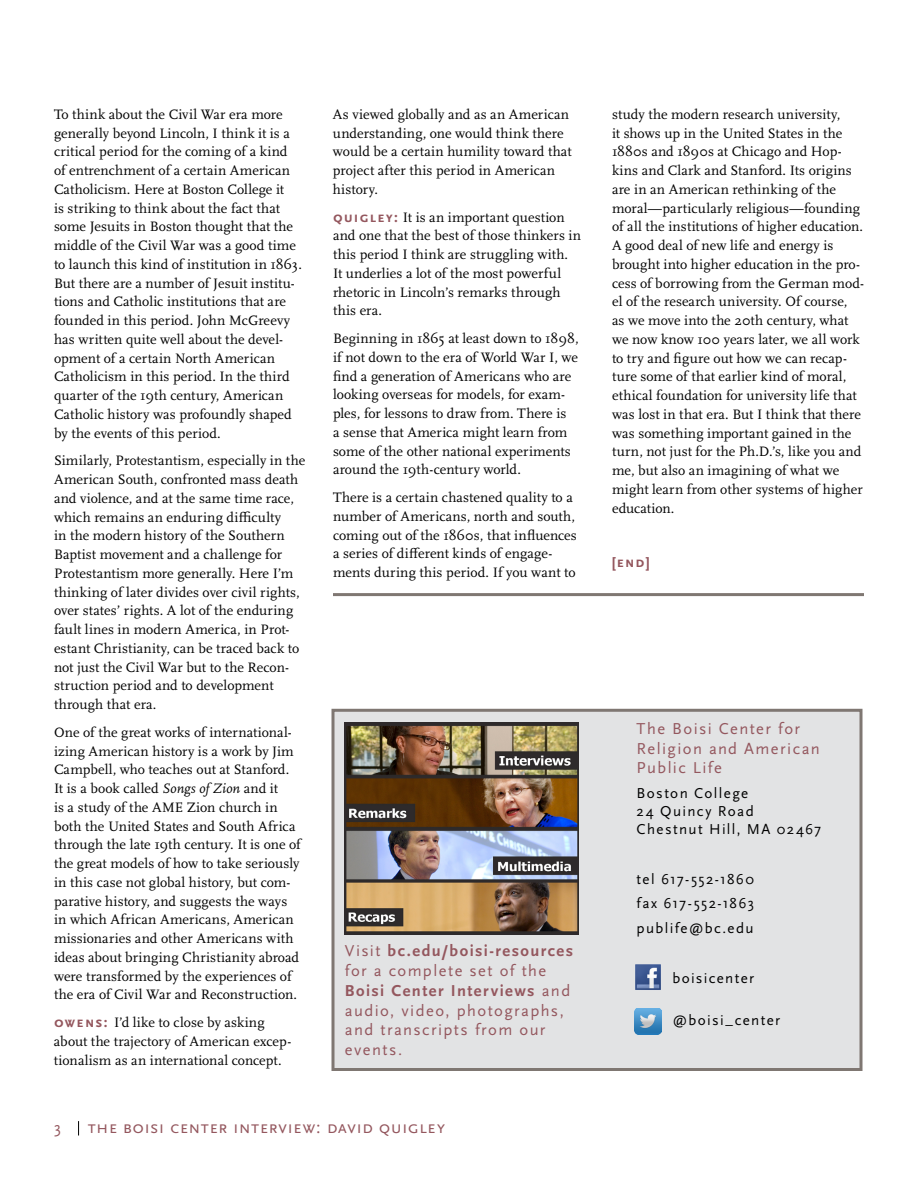
<style>
.page{position:relative;width:918px;height:1188px;background:#fff}
.page>*{position:absolute;margin:0;border:0;box-sizing:border-box;transform-origin:0 0}
.t1{font:18px "Scala Sans OT";letter-spacing:.015em;color:#94575e}
.t2{font:16.5px/19.8px "Scala Sans OT";letter-spacing:.09em;color:#94575e}
.t3{font:15px/18px "Scala Sans OT";letter-spacing:.095em;color:#000}
.t4{font:700 15px "Scala Sans OT";color:#94575e}
.t5{font:14.25px/18.8px "Scala OT";letter-spacing:.01em;color:#000}
.s1{font-style:italic}
.s2{font-family:"Scala Sans OT";font-weight:700;font-size:15px;color:#94575e}
.s3{font-weight:700}
</style>
<div class="page">
<svg style="left:78px;top:1121px;width:1px;height:15px"></svg>
<hr style="left:333px;top:593px;width:531px;height:3px;background:#7f7772">
<div style="left:332px;top:709px;width:530px;height:362px;background:#e2e3e4;border:3px solid #7f7772"></div>
<img style="left:635px;top:964px;width:26px;height:26px">
<img style="left:635px;top:1008px;width:27px;height:27px">
<img style="left:345px;top:722px;width:233px;height:212px">
<p class="t5" style="left:54px;top:105px;width:250px">To think about the Civil War era more generally beyond Lincoln, I think it is a critical period for the coming of a kind of entrenchment of a certain American Catholicism. Here at Boston College it<br>is striking to think about the fact that some Jesuits in Boston thought that the middle of the Civil War was a good time to launch this kind of institution in 1863.<br>But there are a number of Jesuit institu&shy;tions and Catholic institutions that are founded in this period. John McGreevy has written quite well about the devel&shy;opment of a certain North American Catholicism in this period. In the third quarter of the 19th century, American Catholic history was profoundly shaped by the events of this period.</p>
<p class="t5" style="left:54px;top:452px;width:253px">Similarly, Protestantism, especially in the American South, confronted mass death and violence, and at the same time race, which remains an enduring difficulty<br>in the modern history of the Southern Baptist movement and a challenge for Protestantism more generally. Here I’m thinking of later divides over civil rights, over states’ rights. A lot of the enduring fault lines in modern America, in Prot&shy;estant Christianity, can be traced back to not just the Civil War but to the Recon&shy;struction period and to development through that era.</p>
<p class="t5" style="left:54px;top:723px;width:248px">One of the great works of international&shy;izing American history is a work by Jim Campbell, who teaches out at Stanford.<br>It is a book called <span class="s1">Songs of Zion</span> and it<br>is a study of the AME Zion church in both the United States and South Africa through the late 19th century. It is one of the great models of how to take seriously in this case not global history, but com&shy;parative history, and suggests the ways in which African Americans, American missionaries and other Americans with ideas about bringing Christianity abroad were transformed by the experiences of the era of Civil War and Reconstruction.</p>
<p class="t5" style="left:54px;top:1013px;width:239px"><span class="s2">owens:</span> I’d like to close by asking about the trajectory of American excep&shy;tionalism as an international concept.</p>
<p class="t5" style="left:333px;top:105px;width:240px">As viewed globally and as an American understanding, one would think there would be a certain humility toward that project after this period in American history.</p>
<p class="t5" style="left:333px;top:208px;width:250px"><span class="s2">quigley:</span> It is an important question and one that the best of those thinkers in this period I think are struggling with.<br>It underlies a lot of the most powerful rhetoric in Lincoln’s remarks through this era.</p>
<p class="t5" style="left:333px;top:329px;width:247px">Beginning in 1865 at least down to 1898, if not down to the era of World War I, we find a generation of Americans who are looking overseas for models, for exam&shy;ples, for lessons to draw from. There is<br>a sense that America might learn from some of the other national experiments around the 19th-century world.</p>
<p class="t5" style="left:333px;top:488px;width:245px">There is a certain chastened quality to a number of Americans, north and south, coming out of the 1860s, that influences a series of different kinds of engage&shy;ments during this period. If you want to</p>
<p class="t2" style="left:345px;top:941px;width:230px">Visit <span class="s3">bc.edu/boisi-resources </span>for a complete set of the<br><span class="s3">Boisi Center Interviews</span> and audio, video, photographs, and transcripts from our events.</p>
<p class="t2" style="left:54px;top:1118px;width:9px">3</p>
<p class="t1" style="left:88px;top:1118px;width:359px">the boisi center interview: david quigley</p>
<p class="t5" style="left:612px;top:105px;width:253px">study the modern research university,<br>it shows up in the United States in the 1880s and 1890s at Chicago and Hop&shy;kins and Clark and Stanford. Its origins are in an American rethinking of the moral—particularly religious—founding of all the institutions of higher education.<br>A good deal of new life and energy is brought into higher education in the pro&shy;cess of borrowing from the German mod&shy;el of the research university. Of course,<br>as we move into the 20th century, what we now know 100 years later, we all work to try and figure out how we can recap&shy;ture some of that earlier kind of moral, ethical foundation for university life that was lost in that era. But I think that there was something important gained in the turn, not just for the Ph.D.’s, like you and me, but also an imagining of what we might learn from other systems of higher education.</p>
<p class="t4" style="left:612px;top:554px;width:39px">[end]</p>
<p class="t2" style="left:637px;top:719px;width:185px">The Boisi Center for<br>Religion and American<br>Public Life</p>
<p class="t3" style="left:637px;top:785px;width:186px">Boston College<br>24 Quincy Road<br>Chestnut Hill, MA 02467</p>
<p class="t3" style="left:637px;top:867px;width:119px;line-height:24.8px;text-align:justify">tel 617-552-1860 fax 617-552-1863 publife@bc.edu</p>
<p class="t3" style="left:672px;top:969px;width:83px">boisicenter</p>
<p class="t3" style="left:672px;top:1012px;width:109px">@boisi_center</p>
</div>
